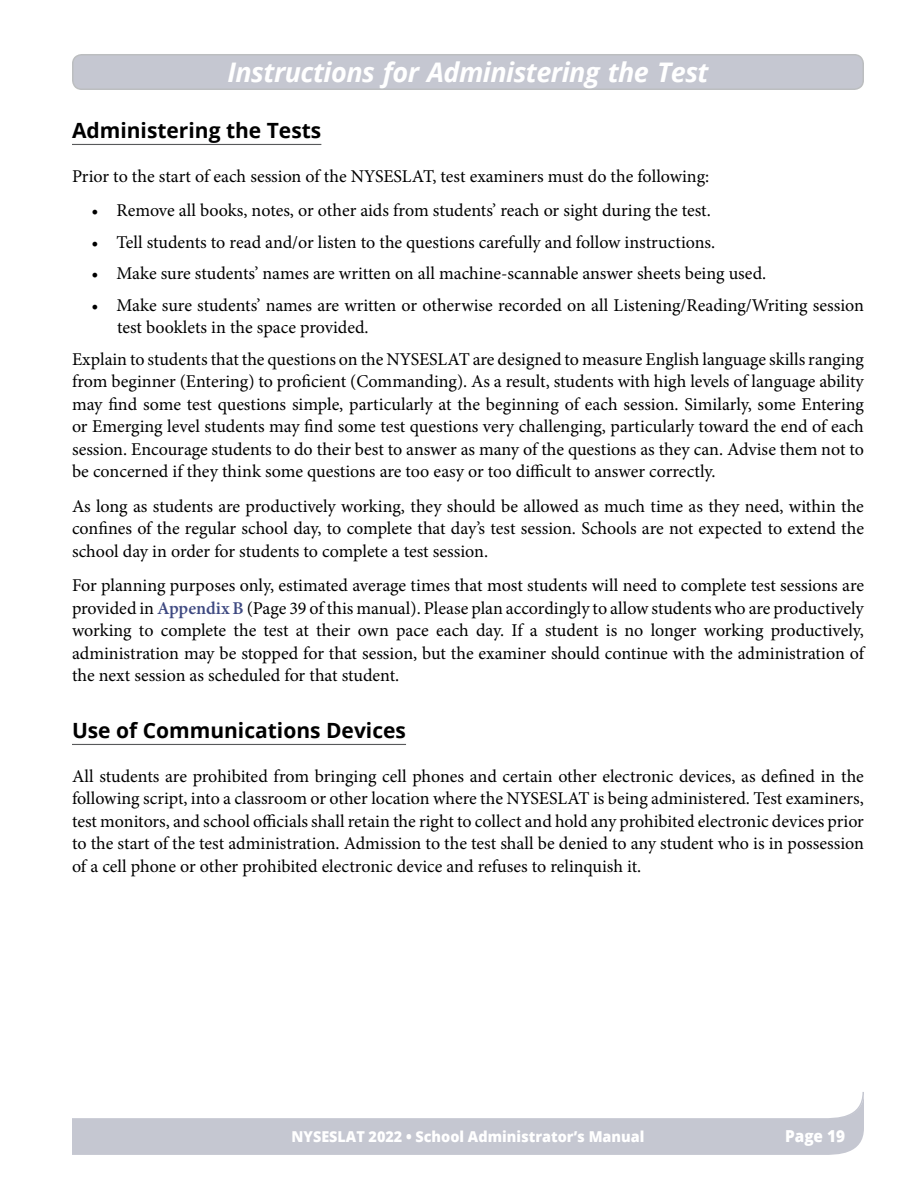
<style>
.page{position:relative;width:918px;height:1188px;background:#fff}
.page>*{position:absolute;margin:0;border:0;box-sizing:border-box;transform-origin:0 0}
.Header_1{font:italic 700 27px "Open Sans";letter-spacing:-.02em;color:#fff}
.Header_2{font:700 21px "Open Sans";color:#000}
.Paragraph__regular{font:18px/22.5px "Minion Pro";letter-spacing:-.005em;color:#000;text-align:justify}
.t1{font:800 16.5px "Open Sans";color:#fff;scale:.93 1}
.t2{font:800 15px "Open Sans";color:#fff;scale:.96 1}
.s1{font-weight:600;color:#3e4981}
</style>
<div class="page">
<div style="left:72px;top:1120px;width:792px;height:35px;background:#c5c7d1"></div>
<svg style="left:72px;top:1092px;width:792px;height:28px"></svg>
<div style="left:73px;top:55px;width:790px;height:34px;background:#c5c7d1;border-radius:9px"></div>
<div style="left:72px;top:54px;width:792px;height:36px;border:2px solid #bcbec0;border-radius:9px"></div>
<hr style="left:72px;top:144px;width:249px;height:1px;background:#58595b">
<hr style="left:72px;top:744px;width:334px;height:1px;background:#58595b">
<h1 class="Header_1" style="left:227px;top:53px;width:483px">Instructions for Administering the Test</h1>
<h2 class="Header_2" style="left:72px;top:116px;width:251px">Administering the Tests</h2>
<p class="Paragraph__regular" style="left:72px;top:165px;width:639px">Prior to the start of each session of the NYSESLAT, test examiners must do the following:</p>
<p class="Paragraph__regular" style="left:92px;top:200px;width:621px">• Remove all books, notes, or other aids from students’ reach or sight during the test.</p>
<p class="Paragraph__regular" style="left:92px;top:231px;width:625px">• Tell students to read and/or listen to the questions carefully and follow instructions.</p>
<p class="Paragraph__regular" style="left:92px;top:263px;width:676px">• Make sure students’ names are written on all machine-scannable answer sheets being used.</p>
<p class="Paragraph__regular" style="left:117px;top:294px;width:748px;text-indent:-26px">• Make sure students’ names are written or otherwise recorded on all Listening/Reading/Writing session test booklets in the space provided.</p>
<p class="Paragraph__regular" style="left:72px;top:348px;width:794px">Explain to students that the questions on the NYSESLAT are designed to measure English language skills ranging from beginner (Entering) to proficient (Commanding). As a result, students with high levels of language ability may find some test questions simple, particularly at the beginning of each session. Similarly, some Entering or Emerging level students may find some test questions very challenging, particularly toward the end of each session. Encourage students to do their best to answer as many of the questions as they can. Advise them not to be concerned if they think some questions are too easy or too difficult to answer correctly.</p>
<p class="Paragraph__regular" style="left:72px;top:495px;width:794px">As long as students are productively working, they should be allowed as much time as they need, within the confines of the regular school day, to complete that day’s test session. Schools are not expected to extend the school day in order for students to complete a test session.</p>
<p class="Paragraph__regular" style="left:72px;top:575px;width:794px">For planning purposes only, estimated average times that most students will need to complete test sessions are provided in <span class="s1">Appendix B</span> (Page 39 of this manual). Please plan accordingly to allow students who are productively working to complete the test at their own pace each day. If a student is no longer working productively, administration may be stopped for that session, but the examiner should continue with the administration of the next session as scheduled for that student.</p>
<h2 class="Header_2" style="left:72px;top:716px;width:336px">Use of Communications Devices</h2>
<p class="Paragraph__regular" style="left:72px;top:765px;width:794px">All students are prohibited from bringing cell phones and certain other electronic devices, as defined in the following script, into a classroom or other location where the NYSESLAT is being administered. Test examiners, test monitors, and school officials shall retain the right to collect and hold any prohibited electronic devices prior to the start of the test administration. Admission to the test shall be denied to any student who is in possession of a cell phone or other prohibited electronic device and refuses to relinquish it.</p>
<p class="t2" style="left:291px;top:1125px;width:369px">NYSESLAT 2022 • School Administrator’s Manual</p>
<p class="t1" style="left:785px;top:1124px;width:66px">Page 19</p>
</div>
